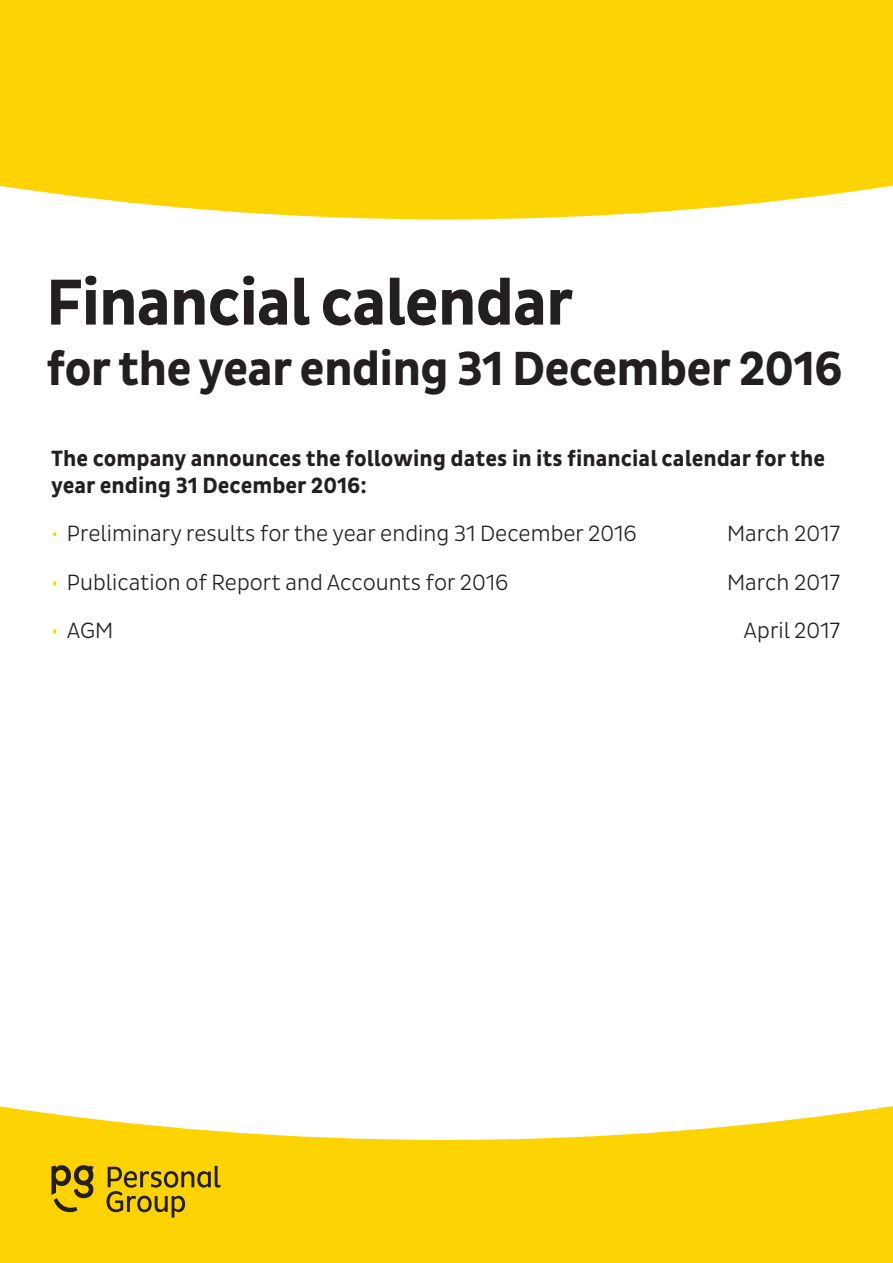
<style>
.page{position:relative;width:893px;height:1263px;background:#fff}
.page>*{position:absolute;margin:0;border:0;box-sizing:border-box;transform-origin:0 0}
.t1{font:700 66px "Pluto Sans Cond";letter-spacing:-.02em;color:#231f20}
.t2{font:700 48.75px "Pluto Sans Cond";letter-spacing:-.02em;color:#231f20}
.t3{font:300 22.5px "Pluto Sans Cond";color:#231f20}
.t4{font:700 22.5px/27px "Pluto Sans Cond";color:#231f20}
.s1{color:#fed304}
</style>
<div class="page">
<svg style="left:0;top:1106px;width:893px;height:157px;background:#fed92a"></svg>
<div style="left:0;top:0;width:893px;height:219px;background:#fed304"></div>
<svg style="left:107px;top:1166px;width:114px;height:51px;background:#c9a70a"></svg>
<svg style="left:51px;top:1165px;width:43px;height:48px;background:#ab8f0e"></svg>
<h1 class="t1" style="left:46px;top:265px;width:529px">Financial calendar</h1>
<h2 class="t2" style="left:46px;top:340px;width:798px">for the year ending 31 December 2016</h2>
<p class="t4" style="left:51px;top:446px;width:775px">The company announces the following dates in its financial calendar for the year ending 31 December 2016:</p>
<p class="t3" style="left:51px;top:521px;width:587px"><span class="s1">•</span> Preliminary results for the year ending 31 December 2016</p>
<p class="t3" style="left:727px;top:521px;width:114px">March 2017</p>
<p class="t3" style="left:51px;top:569px;width:459px"><span class="s1">•</span> Publication of Report and Accounts for 2016</p>
<p class="t3" style="left:727px;top:569px;width:114px">March 2017</p>
<p class="t3" style="left:51px;top:618px;width:64px"><span class="s1">•</span> AGM</p>
<p class="t3" style="left:743px;top:618px;width:98px">April 2017</p>
</div>
